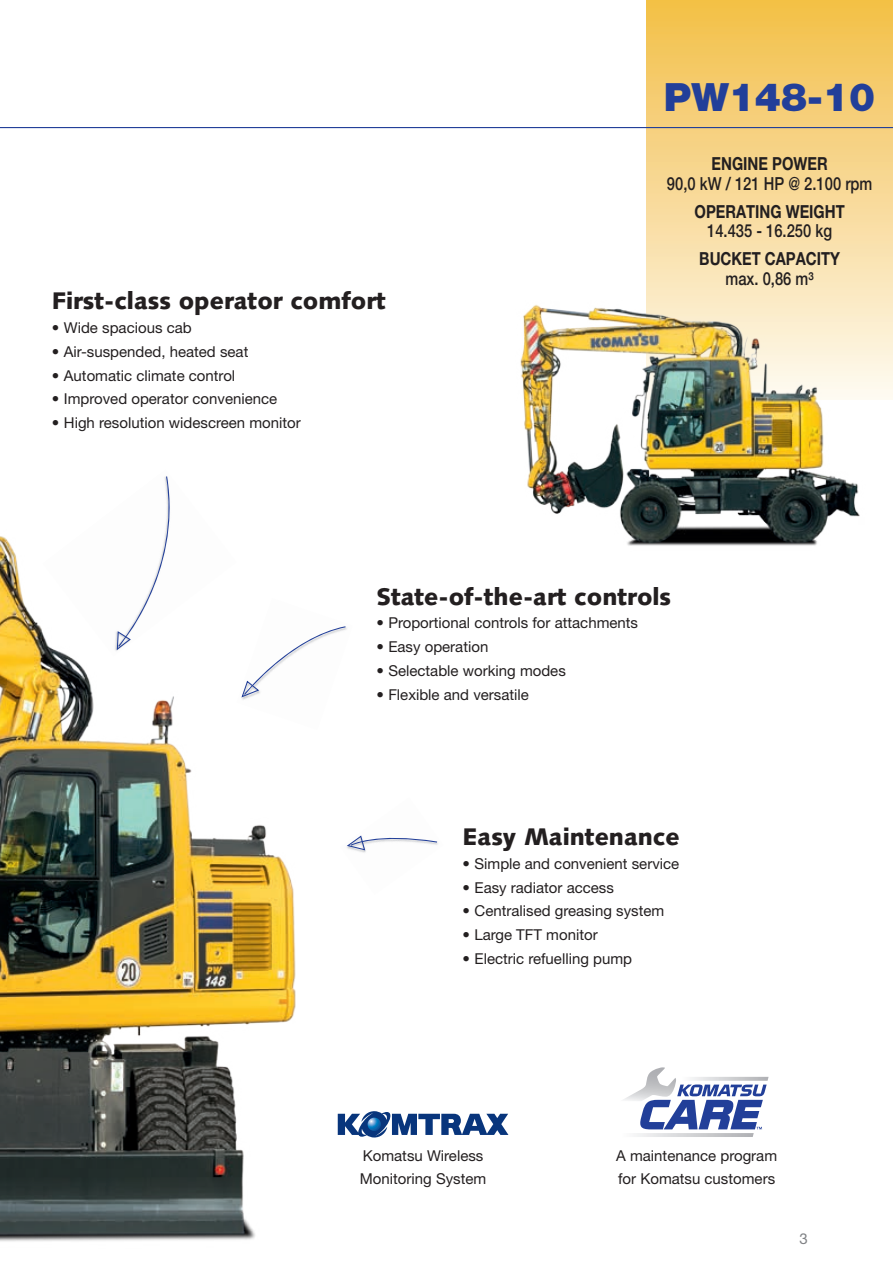
<style>
.page{position:relative;width:893px;height:1263px;background:#fff}
.page>*{position:absolute;margin:0;border:0;box-sizing:border-box;transform-origin:0 0}
.t1{font:900 39px "Helvetica Neue LT Pro";color:#223f99}
.t2{font:900 24px "Syntax LTCE";color:#231f20}
.t3{font:500 18px "Helvetica Neue LT Pro";color:#231f20;scale:.82 1}
.t4{font:700 18px "Helvetica Neue LT Pro";color:#231f20;scale:.82 1}
.t5{font:15px/22.5px "Helvetica Neue LT Pro";color:#231f20}
.t6{font:15px "Helvetica Neue LT Pro";color:#808285}
</style>
<div class="page">
<img style="left:0;top:536px;width:296px;height:706px">
<div style="left:646px;top:0;width:247px;height:400px;background:linear-gradient(to bottom,#f2be47,#fef9f0)"></div>
<hr style="left:0;top:127px;width:893px;height:1px;background:#223f99">
<img style="left:520px;top:291px;width:352px;height:255px">
<img style="left:237px;top:598px;width:110px;height:132px">
<svg style="left:241px;top:626px;width:105px;height:71px"></svg>
<img style="left:43px;top:536px;width:194px;height:120px">
<svg style="left:117px;top:476px;width:66px;height:174px"></svg>
<svg style="left:347px;top:835px;width:90px;height:15px"></svg>
<svg style="left:338px;top:1111px;width:170px;height:26px"></svg>
<svg style="left:623px;top:1067px;width:146px;height:70px"></svg>
<h1 class="t1" style="left:664px;top:74px;width:213px">PW148-10</h1>
<h2 class="t2" style="left:52px;top:287px;width:336px">First-class operator comfort</h2>
<p class="t5" style="left:52px;top:316px;width:141px">• Wide spacious cab</p>
<p class="t5" style="left:52px;top:340px;width:198px">• Air-suspended, heated seat</p>
<p class="t5" style="left:52px;top:364px;width:185px">• Automatic climate control</p>
<p class="t5" style="left:52px;top:387px;width:227px">• Improved operator convenience</p>
<p class="t5" style="left:52px;top:411px;width:250px">• High resolution widescreen monitor</p>
<p class="t4" style="left:712px;top:152px;width:143px">ENGINE POWER</p>
<p class="t3" style="left:667px;top:172px;width:252px">90,0 kW / 121 HP @ 2.100 rpm</p>
<p class="t4" style="left:694px;top:200px;width:185px">OPERATING WEIGHT</p>
<p class="t3" style="left:707px;top:220px;width:154px">14.435 - 16.250 kg</p>
<p class="t4" style="left:699px;top:247px;width:173px">BUCKET CAPACITY</p>
<p class="t3" style="left:726px;top:267px;width:109px">max. 0,86 m³</p>
<h2 class="t2" style="left:376px;top:582px;width:296px">State-of-the-art controls</h2>
<p class="t5" style="left:376px;top:611px;width:263px">• Proportional controls for attachments</p>
<p class="t5" style="left:376px;top:635px;width:114px">• Easy operation</p>
<p class="t5" style="left:376px;top:659px;width:191px">• Selectable working modes</p>
<p class="t5" style="left:376px;top:683px;width:154px">• Flexible and versatile</p>
<h2 class="t2" style="left:462px;top:822px;width:219px">Easy Maintenance</h2>
<p class="t5" style="left:462px;top:852px;width:218px">• Simple and convenient service</p>
<p class="t5" style="left:462px;top:876px;width:153px">• Easy radiator access</p>
<p class="t5" style="left:462px;top:899px;width:203px">• Centralised greasing system</p>
<p class="t5" style="left:462px;top:923px;width:137px">• Large TFT monitor</p>
<p class="t5" style="left:462px;top:947px;width:171px">• Electric refuelling pump</p>
<p class="t5" style="left:360px;top:1144px;width:128px">Komatsu Wireless<br>Monitoring System</p>
<p class="t5" style="left:616px;top:1144px;width:162px">A maintenance program for Komatsu customers</p>
<p class="t6" style="left:800px;top:1229px;width:10px">3</p>
</div>
